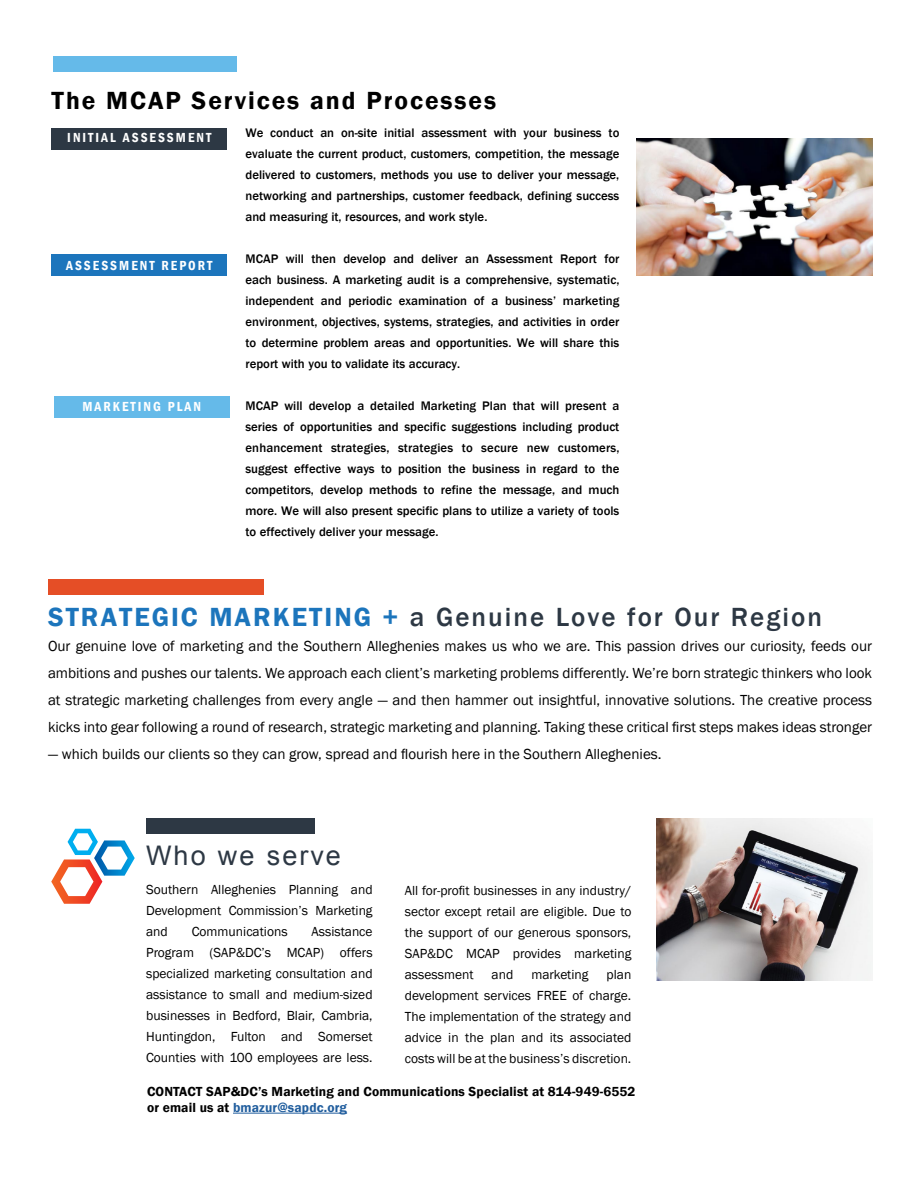
<style>
.page{position:relative;width:918px;height:1188px;background:#fff}
.page>*{position:absolute;margin:0;border:0;box-sizing:border-box;transform-origin:0 0}
.t1{font:500 27px "Franklin Gothic";letter-spacing:.075em;color:#2d3844}
.t2{font:27px "Arial";letter-spacing:.075em;color:#2d3844}
.t3{font:600 25.5px "Franklin Gothic";letter-spacing:.075em;color:#000}
.t4{font:15px/27px "Franklin Gothic";color:#000;text-align:justify}
.t5{font:13.5px/21px "Franklin Gothic";color:#000;text-align:justify}
.t6{font:600 13.5px/16.2px "Franklin Gothic";letter-spacing:.01em;color:#000}
.t7{font:600 condensed 13.5px "Franklin Gothic";letter-spacing:.15em;color:#fff}
.t8{font:500 12.75px/21px "Franklin Gothic";color:#000;text-align:justify}
.s1{font-weight:600;color:#1c75bc}
.s2{color:#215e9e}
</style>
<div class="page">
<img style="left:636px;top:138px;width:236px;height:137px">
<svg style="left:51px;top:829px;width:84px;height:75px"></svg>
<div style="left:48px;top:580px;width:216px;height:15px;background:#e54e26"></div>
<div style="left:146px;top:818px;width:168px;height:16px;background:#2d3844"></div>
<div style="left:54px;top:56px;width:183px;height:15px;background:#65bae9"></div>
<div style="left:52px;top:128px;width:175px;height:22px;background:#2d3844"></div>
<div style="left:52px;top:254px;width:175px;height:22px;background:#1c75bc"></div>
<div style="left:54px;top:396px;width:175px;height:21px;background:#65bae9"></div>
<img style="left:656px;top:818px;width:216px;height:162px">
<hr style="left:233px;top:1113px;width:114px;height:1px;background:#215e9e">
<h2 class="t3" style="left:52px;top:85px;width:446px">The MCAP Services and Processes</h2>
<p class="t7" style="left:67px;top:129px;width:146px">INITIAL ASSESSMENT</p>
<p class="t8" style="left:245px;top:123px;width:375px">We conduct an on-site initial assessment with your business to evaluate the current product, customers, competition, the message delivered to customers, methods you use to deliver your message, networking and partnerships, customer feedback, defining success and measuring it, resources, and work style.</p>
<p class="t8" style="left:245px;top:249px;width:375px">MCAP will then develop and deliver an Assessment Report for each business. A marketing audit is a comprehensive, systematic, independent and periodic examination of a business’ marketing environment, objectives, systems, strategies, and activities in order to determine problem areas and opportunities. We will share this report with you to validate its accuracy.</p>
<p class="t8" style="left:245px;top:396px;width:376px">MCAP will develop a detailed Marketing Plan that will present a series of opportunities and specific suggestions including product enhancement strategies, strategies to secure new customers, suggest effective ways to position the business in regard to the competitors, develop methods to refine the message, and much more. We will also present specific plans to utilize a variety of tools to effectively deliver your message.</p>
<p class="t7" style="left:66px;top:256px;width:148px">ASSESSMENT REPORT</p>
<p class="t7" style="left:82px;top:398px;width:120px">MARKETING PLAN</p>
<h1 class="t1" style="left:48px;top:600px;width:775px"><span class="s1">STRATEGIC MARKETING +</span> a Genuine Love for Our Region</h1>
<p class="t4" style="left:48px;top:632px;width:826px">Our genuine love of marketing and the Southern Alleghenies makes us who we are. This passion drives our curiosity, feeds our ambitions and pushes our talents. We approach each client’s marketing problems differently. We’re born strategic thinkers who look at strategic marketing challenges from every angle — and then hammer out insightful, innovative solutions. The creative process kicks into gear following a round of research, strategic marketing and planning. Taking these critical first steps makes ideas stronger</p>
<p class="t4" style="left:48px;top:740px;width:615px">— which builds our clients so they can grow, spread and flourish here in the Southern Alleghenies.</p>
<h1 class="t2" style="left:146px;top:838px;width:196px">Who we serve</h1>
<p class="t5" style="left:146px;top:880px;width:228px">Southern Alleghenies Planning and Development Commission’s Marketing and</p>
<p class="t5" style="left:192px;top:922px;width:97px">Communications</p>
<p class="t5" style="left:146px;top:922px;width:228px;text-indent:165px">Assistance Program (SAP&amp;DC’s MCAP) offers specialized marketing consultation and assistance to small and medium-sized businesses in Bedford, Blair, Cambria, Huntingdon, Fulton and Somerset Counties with 100 employees are less.</p>
<p class="t5" style="left:405px;top:880px;width:228px">All for-profit businesses in any industry/ sector except retail are eligible. Due to the support of our generous sponsors, SAP&amp;DC MCAP provides marketing assessment</p>
<p class="t5" style="left:405px;top:964px;width:228px;text-indent:202px">plan development services FREE of charge.<br>The implementation of the strategy and advice in the plan and its associated costs will be at the business’s discretion.</p>
<p class="t5" style="left:492px;top:964px;width:23px">and</p>
<p class="t5" style="left:531px;top:964px;width:59px">marketing</p>
<p class="t6" style="left:147px;top:1083px;width:490px">CONTACT SAP&amp;DC’s Marketing and Communications Specialist at 814-949-6552 or email us at <span class="s2">bmazur@sapdc.org</span></p>
</div>
